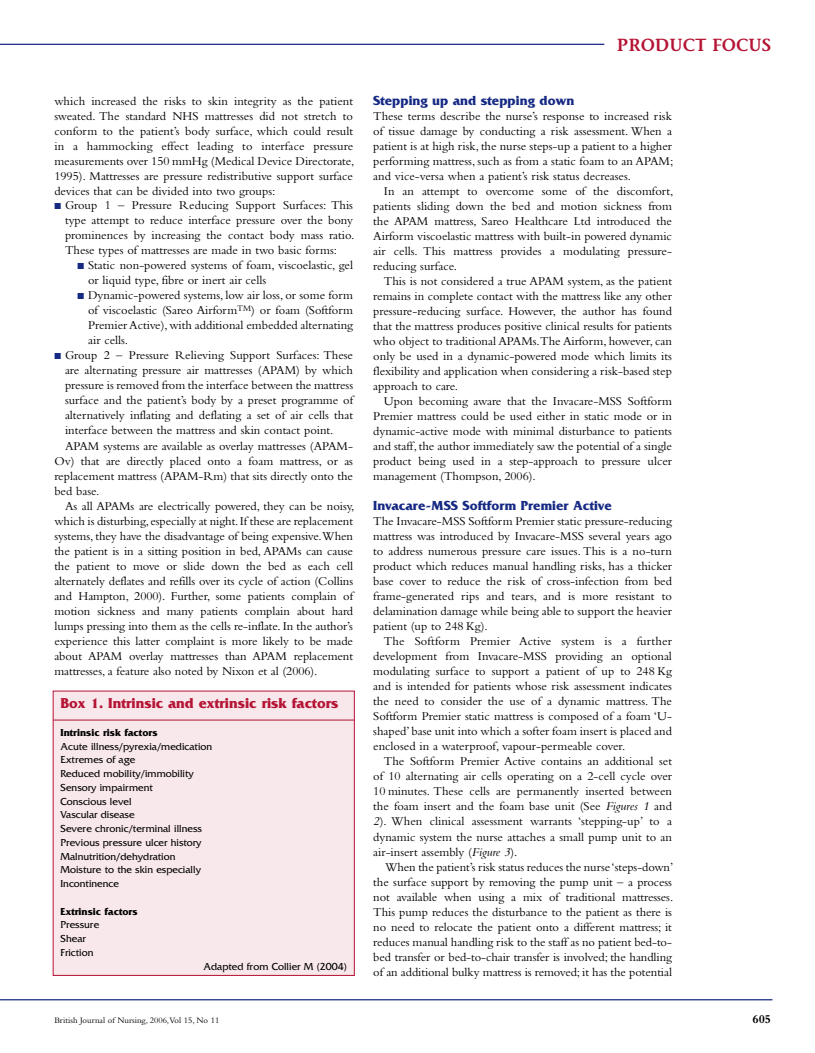
<style>
.page{position:relative;width:815px;height:1053px;background:#fff}
.page>*{position:absolute;margin:0;border:0;box-sizing:border-box;transform-origin:0 0}
.t1{font:600 17.5px "Stone Informal";color:#b51434}
.t2{font:700 15px "Friz Quadrata";color:#b51434}
.t3{font:700 13.75px "Friz Quadrata";color:#162983}
.t4{font:12.5px/15px "Bembo";color:#000;text-align:justify}
.t5{font:700 12.5px "Bembo";color:#000}
.t6{font:10.62px/13.8px "Friz Quadrata";color:#000}
.t7{font:700 10.62px "Friz Quadrata";color:#000}
.t8{font:8.75px "Bembo";color:#000}
.t9{font:8.75px "Zapf Dingbats ITC";color:#162983}
.s1{font-style:italic}
</style>
<div class="page">
<hr style="left:0;top:44px;width:604px;height:1px;background:#162983">
<hr style="left:0;top:999px;width:772px;height:1px;background:#162983">
<div style="left:53px;top:691px;width:301px;height:284px;background:#f8e7eb"></div>
<hr style="left:53px;top:719px;width:301px;height:1px;background:#b51434">
<p class="t4" style="left:54px;top:93px;width:301px">which increased the risks to skin integrity as the patient sweated. The standard NHS mattresses did not stretch to conform to the patient’s body surface, which could result in a hammocking effect leading to interface pressure measurements over 150 mmHg (Medical Device Directorate, 1995). Mattresses are pressure redistributive support surface devices that can be divided into two groups:</p>
<p class="t4" style="left:65px;top:197px;width:291px">Group 1 – Pressure Reducing Support Surfaces: This type attempt to reduce interface pressure over the bony prominences by increasing the contact body mass ratio.<br>These types of mattresses are made in two basic forms:</p>
<p class="t4" style="left:88px;top:257px;width:266px">Static non-powered systems of foam, viscoelastic, gel</p>
<p class="t4" style="left:88px;top:272px;width:180px">or liquid type, fibre or inert air cells</p>
<p class="t4" style="left:88px;top:287px;width:266px">Dynamic-powered systems, low air loss, or some form</p>
<p class="t4" style="left:88px;top:302px;width:266px">of viscoelastic (Sareo Airform<sup>TM</sup>) or foam (Softform</p>
<p class="t4" style="left:88px;top:317px;width:266px">Premier Active), with additional embedded alternating</p>
<p class="t4" style="left:88px;top:332px;width:42px">air cells.</p>
<p class="t4" style="left:65px;top:347px;width:290px">Group 2 – Pressure Relieving Support Surfaces: These</p>
<p class="t4" style="left:65px;top:362px;width:290px">are alternating pressure air mattresses (APAM) by which</p>
<p class="t4" style="left:65px;top:377px;width:290px">pressure is removed from the interface between the mattress</p>
<p class="t4" style="left:65px;top:392px;width:290px">surface and the patient’s body by a preset programme of</p>
<p class="t4" style="left:65px;top:407px;width:290px">alternatively inflating and deflating a set of air cells that</p>
<p class="t4" style="left:65px;top:422px;width:270px">interface between the mattress and skin contact point.</p>
<p class="t4" style="left:54px;top:438px;width:300px;text-indent:11px">APAM systems are available as overlay mattresses (APAM-Ov) that are directly placed onto a foam mattress, or as replacement mattress (APAM-Rm) that sits directly onto the bed base.</p>
<p class="t4" style="left:54px;top:498px;width:301px;text-indent:11px">As all APAMs are electrically powered, they can be noisy, which is disturbing, especially at night. If these are replacement systems, they have the disadvantage of being expensive.When the patient is in a sitting position in bed, APAMs can cause the patient to move or slide down the bed as each cell alternately deflates and refills over its cycle of action (Collins and Hampton, 2000). Further, some patients complain of motion sickness and many patients complain about hard lumps pressing into them as the cells re-inflate. In the author’s experience this latter complaint is more likely to be made about APAM overlay mattresses than APAM replacement mattresses, a feature also noted by Nixon et al (2006).</p>
<p class="t9" style="left:54px;top:202px;width:8px">■</p>
<p class="t9" style="left:78px;top:262px;width:8px">■</p>
<p class="t9" style="left:78px;top:292px;width:8px">■</p>
<p class="t9" style="left:54px;top:352px;width:8px">■</p>
<p class="t2" style="left:61px;top:695px;width:279px">Box 1. Intrinsic and extrinsic risk factors</p>
<p class="t7" style="left:61px;top:726px;width:98px">Intrinsic risk factors</p>
<p class="t6" style="left:61px;top:739px;width:153px">Acute illness/pyrexia/medication<br>Extremes of age<br>Reduced mobility/immobility<br>Sensory impairment<br>Conscious level<br>Vascular disease<br>Severe chronic/terminal illness<br>Previous pressure ulcer history<br>Malnutrition/dehydration<br>Moisture to the skin especially<br>Incontinence</p>
<p class="t7" style="left:61px;top:905px;width:79px">Extrinsic factors</p>
<p class="t6" style="left:61px;top:918px;width:40px">Pressure<br>Shear<br>Friction</p>
<p class="t6" style="left:203px;top:959px;width:145px">Adapted from Collier M (2004)</p>
<h1 class="t1" style="left:617px;top:34px;width:156px">PRODUCT FOCUS</h1>
<p class="t3" style="left:373px;top:93px;width:203px">Stepping up and stepping down</p>
<p class="t4" style="left:373px;top:108px;width:301px">These terms describe the nurse’s response to increased risk of tissue damage by conducting a risk assessment. When a patient is at high risk, the nurse steps-up a patient to a higher performing mattress, such as from a static foam to an APAM; and vice-versa when a patient’s risk status decreases.</p>
<p class="t4" style="left:373px;top:183px;width:301px;text-indent:11px">In an attempt to overcome some of the discomfort, patients sliding down the bed and motion sickness from the APAM mattress, Sareo Healthcare Ltd introduced the Airform viscoelastic mattress with built-in powered dynamic air cells. This mattress provides a modulating pressure&shy;reducing surface.</p>
<p class="t4" style="left:373px;top:273px;width:300px;text-indent:11px">This is not considered a true APAM system, as the patient remains in complete contact with the mattress like any other pressure-reducing surface. However, the author has found that the mattress produces positive clinical results for patients who object to traditional APAMs.The Airform, however, can only be used in a dynamic-powered mode which limits its flexibility and application when considering a risk-based step approach to care.</p>
<p class="t4" style="left:373px;top:393px;width:300px;text-indent:11px">Upon becoming aware that the Invacare-MSS Softform Premier mattress could be used either in static mode or in dynamic-active mode with minimal disturbance to patients and staff, the author immediately saw the potential of a single product being used in a step-approach to pressure ulcer management (Thompson, 2006).</p>
<p class="t3" style="left:373px;top:498px;width:240px">Invacare-MSS Softform Premier Active</p>
<p class="t4" style="left:373px;top:513px;width:300px">The Invacare-MSS Softform Premier static pressure-reducing mattress was introduced by Invacare-MSS several years ago to address numerous pressure care issues. This is a no-turn product which reduces manual handling risks, has a thicker base cover to reduce the risk of cross-infection from bed frame-generated rips and tears, and is more resistant to delamination damage while being able to support the heavier patient (up to 248 Kg).</p>
<p class="t4" style="left:373px;top:633px;width:300px;text-indent:11px">The Softform Premier Active system is a further development from Invacare-MSS providing an optional modulating surface to support a patient of up to 248 Kg and is intended for patients whose risk assessment indicates the need to consider the use of a dynamic mattress. The Softform Premier static mattress is composed of a foam ‘U&shy;shaped’ base unit into which a softer foam insert is placed and enclosed in a waterproof, vapour-permeable cover.</p>
<p class="t4" style="left:373px;top:753px;width:300px;text-indent:11px">The Softform Premier Active contains an additional set of 10 alternating air cells operating on a 2-cell cycle over 10 minutes. These cells are permanently inserted between the foam insert and the foam base unit (See <span class="s1">Figures 1</span> and <span class="s1">2</span>). When clinical assessment warrants ‘stepping-up’ to a dynamic system the nurse attaches a small pump unit to an air-insert assembly (<span class="s1">Figure 3</span>).</p>
<p class="t4" style="left:373px;top:858px;width:301px;text-indent:12px">When the patient’s risk status reduces the nurse ‘steps-down’ the surface support by removing the pump unit – a process not available when using a mix of traditional mattresses.<br>This pump reduces the disturbance to the patient as there is no need to relocate the patient onto a different mattress; it reduces manual handling risk to the staff as no patient bed-to&shy;bed transfer or bed-to-chair transfer is involved; the handling of an additional bulky mattress is removed; it has the potential</p>
<p class="t8" style="left:54px;top:1014px;width:166px">British Journal of Nursing, 2006,Vol 15, No 11</p>
<p class="t5" style="left:752px;top:1012px;width:20px">605</p>
</div>
